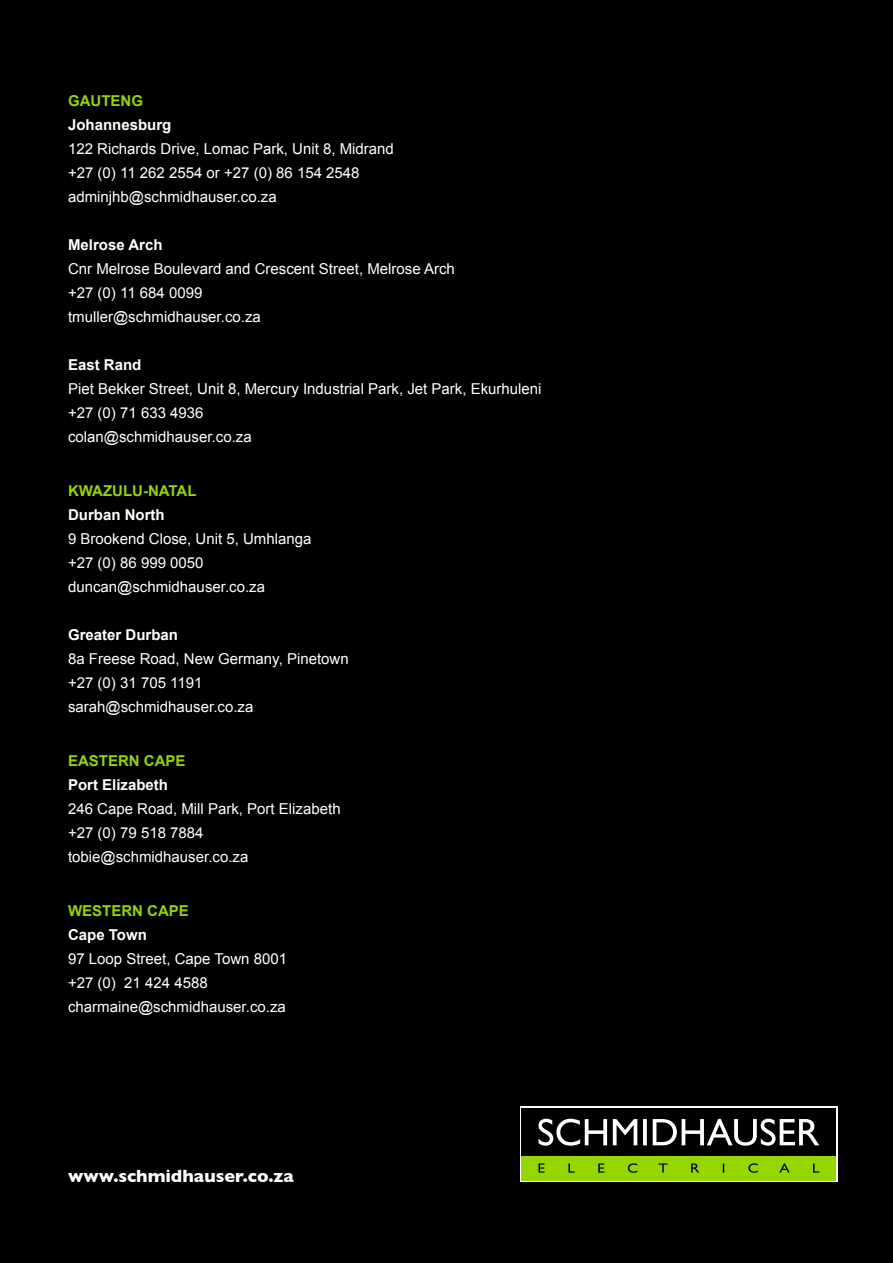
<style>
.page{position:relative;width:893px;height:1263px;background:#000}
.page>*{position:absolute;margin:0;border:0;box-sizing:border-box;transform-origin:0 0}
.t1{font:700 18px "Gill Sans";color:#fff}
.t2{font:15px/24px "Arial";color:#fff}
.t3{font:700 15px "Arial";color:#fff}
.t4{font:700 15px "Arial";color:#95d500}
</style>
<div class="page">
<div style="left:520px;top:1106px;width:318px;height:76px;background:#fff"></div>
<div style="left:521px;top:1108px;width:315px;height:48px;background:#000"></div>
<div style="left:521px;top:1156px;width:315px;height:25px;background:#95d500"></div>
<svg style="left:538px;top:1119px;width:281px;height:27px"></svg>
<svg style="left:538px;top:1163px;width:281px;height:10px"></svg>
<p class="t4" style="left:68px;top:91px;width:76px">GAUTENG</p>
<p class="t3" style="left:68px;top:115px;width:105px">Johannesburg</p>
<p class="t2" style="left:68px;top:137px;width:327px">122 Richards Drive, Lomac Park, Unit 8, Midrand +27 (0) 11 262 2554 or +27 (0) 86 154 2548 adminjhb@schmidhauser.co.za</p>
<p class="t3" style="left:68px;top:235px;width:96px">Melrose Arch</p>
<p class="t2" style="left:68px;top:257px;width:388px">Cnr Melrose Boulevard and Crescent Street, Melrose Arch +27 (0) 11 684 0099<br>tmuller@schmidhauser.co.za</p>
<p class="t3" style="left:68px;top:355px;width:75px">East Rand</p>
<p class="t2" style="left:68px;top:377px;width:475px">Piet Bekker Street, Unit 8, Mercury Industrial Park, Jet Park, Ekurhuleni +27 (0) 71 633 4936<br>colan@schmidhauser.co.za</p>
<p class="t4" style="left:68px;top:481px;width:130px">KWAZULU-NATAL</p>
<p class="t3" style="left:68px;top:505px;width:98px">Durban North</p>
<p class="t2" style="left:68px;top:527px;width:245px">9 Brookend Close, Unit 5, Umhlanga +27 (0) 86 999 0050 duncan@schmidhauser.co.za</p>
<p class="t3" style="left:68px;top:625px;width:112px">Greater Durban</p>
<p class="t2" style="left:68px;top:647px;width:282px">8a Freese Road, New Germany, Pinetown +27 (0) 31 705 1191 sarah@schmidhauser.co.za</p>
<p class="t4" style="left:68px;top:751px;width:119px">EASTERN CAPE</p>
<p class="t3" style="left:68px;top:775px;width:102px">Port Elizabeth</p>
<p class="t2" style="left:68px;top:797px;width:274px">246 Cape Road, Mill Park, Port Elizabeth +27 (0) 79 518 7884 tobie@schmidhauser.co.za</p>
<p class="t4" style="left:68px;top:901px;width:122px">WESTERN CAPE</p>
<p class="t3" style="left:68px;top:925px;width:80px">Cape Town</p>
<p class="t2" style="left:68px;top:947px;width:221px">97 Loop Street, Cape Town 8001 +27 (0) 21 424 4588 charmaine@schmidhauser.co.za</p>
<p class="t1" style="left:68px;top:1162px;width:227px">www.schmidhauser.co.za</p>
</div>
